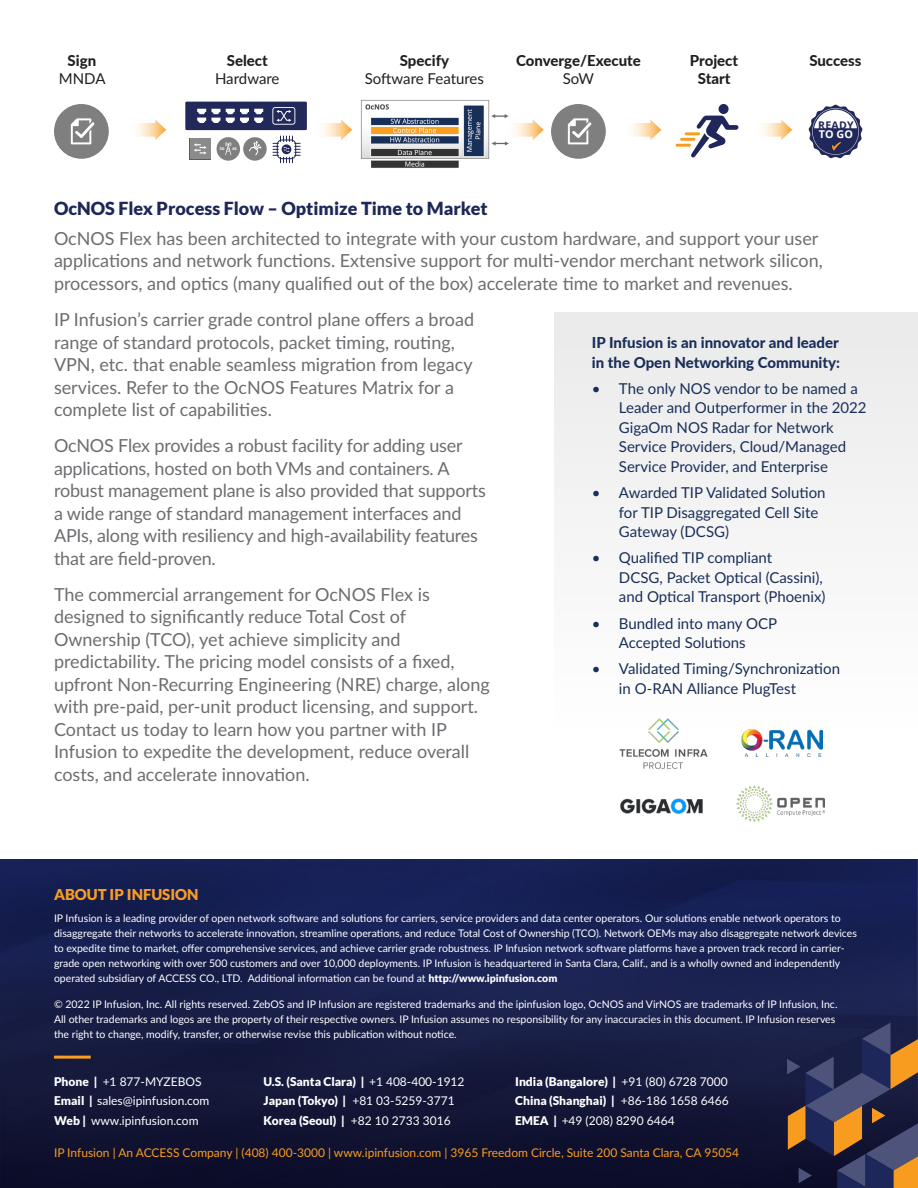
<style>
.page{position:relative;width:918px;height:1188px;background:#fff}
.page>*{position:absolute;margin:0;border:0;box-sizing:border-box;transform-origin:0 0}
.t1{font:18px/22.5px "Lato";color:#6c6d70}
.t2{font:900 18px "Lato";color:#1e2857}
.t3{font:15px/19.5px "Lato";color:#192e58}
.t4{font:800 15px/19.5px "Lato";color:#192e58}
.t5{font:800 15px/18px "Lato";color:#231f20;text-align:center}
.t6{font:15px/18px "Lato";letter-spacing:-.005em;color:#231f20;text-align:center}
.t7{font:900 15px "Lato";color:#f89c24}
.t8{font:12px/19.5px "Lato";color:#fff}
.t9{font:12px "Lato";color:#f89c20}
.t10{font:900 12px/19.5px "Lato";color:#fff}
.t11{font:700 10.8px "Open Sans";color:#fff}
.t12{font:10.5px/15px "Lato";color:#fff}
.t13{font:700 10.5px "Open Sans";letter-spacing:.02em;color:#20275a}
.t14{font:700 3.75px "Open Sans";color:#fff}
.s1{font-weight:400}
.s2{font-weight:800}
.s3{font-weight:900}
</style>
<div class="page">
<img style="left:0;top:860px;width:918px;height:327px">
<hr style="left:54px;top:1056px;width:37px;height:3px;background:#f89c24">
<svg style="left:787px;top:1023px;width:131px;height:165px;background:#433b4a"></svg>
<div style="left:554px;top:312px;width:364px;height:548px;background:#f7f7f7"></div>
<img style="left:620px;top:798px;width:83px;height:16px">
<img style="left:741px;top:729px;width:81px;height:28px">
<img style="left:619px;top:718px;width:89px;height:51px">
<img style="left:737px;top:785px;width:87px;height:36px">
<div style="left:719px;top:104px;width:10px;height:10px;background:#20275a;border-radius:50%"></div>
<hr style="left:685px;top:132px;width:15px;height:3px;background:#f89c20">
<hr style="left:680px;top:138px;width:15px;height:3px;background:#f89c20">
<hr style="left:676px;top:144px;width:15px;height:3px;background:#f89c20">
<svg style="left:691px;top:116px;width:48px;height:42px"></svg>
<svg style="left:809px;top:105px;width:53px;height:53px"></svg>
<div style="left:551px;top:104px;width:55px;height:55px;background:#7f7f7f;border-radius:50%"></div>
<svg style="left:568px;top:118px;width:24px;height:26px"></svg>
<div style="left:54px;top:104px;width:55px;height:55px;background:#7f7f7f;border-radius:50%"></div>
<svg style="left:71px;top:118px;width:24px;height:26px"></svg>
<svg style="left:189px;top:138px;width:22px;height:22px"></svg>
<div style="left:190px;top:139px;width:20px;height:20px;background:#8b8b8b"></div>
<svg style="left:194px;top:143px;width:13px;height:11px"></svg>
<div style="left:217px;top:137px;width:23px;height:24px;background:#7f7f7f;border-radius:50%"></div>
<svg style="left:225px;top:142px;width:6px;height:13px"></svg>
<div style="left:243px;top:137px;width:24px;height:24px;background:#7f7f7f;border-radius:50%"></div>
<svg style="left:249px;top:141px;width:12px;height:15px"></svg>
<div style="left:185px;top:102px;width:122px;height:28px;background:#21285a"></div>
<svg style="left:197px;top:109px;width:23px;height:14px"></svg>
<svg style="left:226px;top:109px;width:37px;height:14px"></svg>
<svg style="left:272px;top:107px;width:23px;height:18px"></svg>
<svg style="left:273px;top:136px;width:27px;height:27px"></svg>
<img style="left:361px;top:100px;width:148px;height:68px">
<svg style="left:323px;top:119px;width:29px;height:21px"></svg>
<svg style="left:137px;top:119px;width:29px;height:21px"></svg>
<svg style="left:506px;top:119px;width:38px;height:21px"></svg>
<svg style="left:632px;top:119px;width:29px;height:21px"></svg>
<svg style="left:763px;top:119px;width:29px;height:21px"></svg>
<p class="t5" style="left:59px;top:51px;width:48px">Sign<br><span class="s1">MNDA</span></p>
<p class="t6" style="left:215px;top:51px;width:66px"><span class="s2">Select<br></span>Hardware</p>
<p class="t6" style="left:365px;top:51px;width:121px"><span class="s2">Specify<br></span>Software Features</p>
<p class="t5" style="left:516px;top:51px;width:126px">Converge/Execute<br><span class="s1">SoW</span></p>
<p class="t5" style="left:690px;top:51px;width:50px">Project<br>Start</p>
<p class="t5" style="left:809px;top:51px;width:54px">Success</p>
<p class="t14" style="left:220px;top:146px;width:6px">5G</p>
<p class="t14" style="left:232px;top:146px;width:6px">4G</p>
<p class="t13" style="left:818px;top:117px;width:37px">READY</p>
<p class="t11" style="left:819px;top:127px;width:35px">TO GO</p>
<p class="t2" style="left:54px;top:198px;width:435px">OcNOS Flex Process Flow – Optimize Time to Market</p>
<p class="t1" style="left:54px;top:226px;width:770px">OcNOS Flex has been architected to integrate with your custom hardware, and support your user applications and network functions. Extensive support for multi-vendor merchant network silicon, processors, and optics (many qualified out of the box) accelerate time to market and revenues.</p>
<p class="t1" style="left:54px;top:308px;width:422px">IP Infusion’s carrier grade control plane offers a broad range of standard protocols, packet timing, routing, VPN, etc. that enable seamless migration from legacy services. Refer to the OcNOS Features Matrix for a complete list of capabilities.</p>
<p class="t1" style="left:54px;top:434px;width:433px">OcNOS Flex provides a robust facility for adding user applications, hosted on both VMs and containers. A robust management plane is also provided that supports a wide range of standard management interfaces and APIs, along with resiliency and high-availability features that are field-proven.</p>
<p class="t1" style="left:54px;top:582px;width:437px">The commercial arrangement for OcNOS Flex is designed to significantly reduce Total Cost of Ownership (TCO), yet achieve simplicity and predictability. The pricing model consists of a fixed, upfront Non-Recurring Engineering (NRE) charge, along with pre-paid, per-unit product licensing, and support.<br>Contact us today to learn how you partner with IP Infusion to expedite the development, reduce overall costs, and accelerate innovation.</p>
<p class="t4" style="left:592px;top:332px;width:249px">IP Infusion is an innovator and leader in the Open Networking Community:</p>
<p class="t3" style="left:619px;top:378px;width:249px;text-indent:-27px">• The only NOS vendor to be named a Leader and Outperformer in the 2022<br>GigaOm NOS Radar for Network Service Providers, Cloud/Managed Service Provider, and Enterprise</p>
<p class="t3" style="left:619px;top:482px;width:208px;text-indent:-27px">• Awarded TIP Validated Solution for TIP Disaggregated Cell Site<br>Gateway (DCSG)</p>
<p class="t3" style="left:619px;top:547px;width:208px;text-indent:-27px">• Qualified TIP compliant<br>DCSG, Packet Optical (Cassini), and Optical Transport (Phoenix)</p>
<p class="t3" style="left:592px;top:613px;width:187px;text-align:center">• Bundled into many OCP<br>Accepted Solutions</p>
<p class="t3" style="left:619px;top:658px;width:223px;text-indent:-27px">• Validated Timing/Synchronization in O-RAN Alliance PlugTest</p>
<p class="t7" style="left:54px;top:886px;width:146px">ABOUT IP INFUSION</p>
<p class="t12" style="left:54px;top:910px;width:804px">IP Infusion is a leading provider of open network software and solutions for carriers, service providers and data center operators. Our solutions enable network operators to disaggregate their networks to accelerate innovation, streamline operations, and reduce Total Cost of Ownership (TCO). Network OEMs may also disaggregate network devices to expedite time to market, offer comprehensive services, and achieve carrier grade robustness. IP Infusion network software platforms have a proven track record in carrier&shy;grade open networking with over 500 customers and over 10,000 deployments. IP Infusion is headquartered in Santa Clara, Calif., and is a wholly owned and independently operated subsidiary of ACCESS CO., LTD. Additional information can be found at <span class="s3">http://www.ipinfusion.com</span></p>
<p class="t12" style="left:54px;top:996px;width:785px">© 2022 IP Infusion, Inc. All rights reserved. ZebOS and IP Infusion are registered trademarks and the ipinfusion logo, OcNOS and VirNOS are trademarks of IP Infusion, Inc.<br>All other trademarks and logos are the property of their respective owners. IP Infusion assumes no responsibility for any inaccuracies in this document. IP Infusion reserves the right to change, modify, transfer, or otherwise revise this publication without notice.</p>
<p class="t8" style="left:54px;top:1071px;width:157px"><span class="s3">Phone |</span> +1 877-MYZEBOS<br><span class="s3">Email |</span> sales@ipinfusion.com<br><span class="s3">Web |</span> www.ipinfusion.com</p>
<p class="t10" style="left:264px;top:1071px;width:203px">U.S. (Santa Clara) | <span class="s1">+1 408-400-1912<br></span>Japan (Tokyo) | <span class="s1">+81 03-5259-3771<br></span>Korea (Seoul) | <span class="s1">+82 10 2733 3016</span></p>
<p class="t8" style="left:515px;top:1071px;width:215px;text-align:justify"><span class="s3">India (Bangalore) |</span> +91 (80) 6728 7000<br><span class="s3">China (Shanghai) |</span> +86-186 1658 6466<br><span class="s3">EMEA |</span> +49 (208) 8290 6464</p>
<p class="t9" style="left:54px;top:1144px;width:687px">IP Infusion | An ACCESS Company | (408) 400-3000 | www.ipinfusion.com | 3965 Freedom Circle, Suite 200 Santa Clara, CA 95054</p>
</div>
